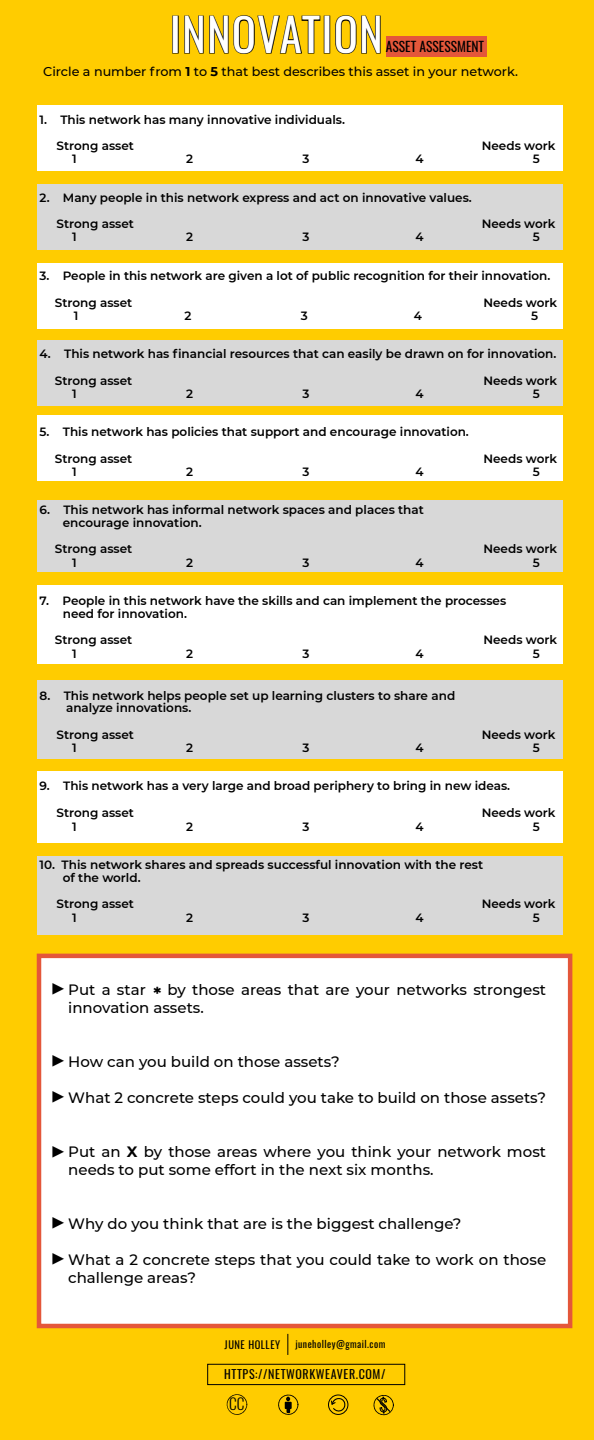
<style>
.page{position:relative;width:594px;height:1440px;background:#fc0}
.page>*{position:absolute;margin:0;border:0;box-sizing:border-box;transform-origin:0 0}
.t1{font:45px "Oswald";letter-spacing:.025em;color:#fff}
.t2{font:27px/36px "Montserrat";color:#000}
.t3{font:300 15.45px "Oswald";color:#000101}
.t4{font:500 15px/18px "Montserrat";color:#000}
.t5{font:13.5px "Oswald";color:#000}
.t6{font:500 12.75px "Montserrat";color:#000}
.t7{font:600 12px/26.2px "Montserrat";color:#000}
.t8{font:12px "Oswald";letter-spacing:.05em;color:#000}
.t9{font:10.5px "Oswald";letter-spacing:.05em;color:#000}
.t10{font:9.75px "Oswald";letter-spacing:.05em;color:#000}
.s1{font-weight:700}
.s2{font-weight:700;font-size:18px}
</style>
<div class="page">
<div style="left:172px;top:16px;width:7px;height:38px;border:2px solid #000"></div>
<svg style="left:184px;top:15px;width:137px;height:39px"></svg>
<div style="left:324px;top:16px;width:6px;height:38px;border:2px solid #000"></div>
<svg style="left:335px;top:15px;width:46px;height:39px"></svg>
<div style="left:37px;top:105px;width:525px;height:66px;background:#fff"></div>
<div style="left:37px;top:184px;width:525px;height:66px;background:#d8d8d8"></div>
<div style="left:37px;top:263px;width:525px;height:66px;background:#fff"></div>
<div style="left:37px;top:340px;width:525px;height:66px;background:#d8d8d8"></div>
<div style="left:37px;top:416px;width:525px;height:65px;background:#fff"></div>
<div style="left:37px;top:500px;width:525px;height:72px;background:#d8d8d8"></div>
<div style="left:37px;top:585px;width:525px;height:79px;background:#fff"></div>
<div style="left:37px;top:680px;width:525px;height:79px;background:#d8d8d8"></div>
<div style="left:37px;top:771px;width:525px;height:72px;background:#fff"></div>
<div style="left:37px;top:856px;width:525px;height:78px;background:#d8d8d8"></div>
<div style="left:386px;top:36px;width:100px;height:21px;background:#e4573a"></div>
<div style="left:39px;top:956px;width:531px;height:370px;background:#fff"></div>
<div style="left:37px;top:954px;width:535px;height:374px;border:4px solid #e4573a"></div>
<div style="left:207px;top:1364px;width:198px;height:21px;border:1px solid #000"></div>
<svg style="left:288px;top:1334px;width:1px;height:21px"></svg>
<svg style="left:373px;top:1395px;width:21px;height:21px"></svg>
<div style="left:328px;top:1395px;width:20px;height:20px;border:1px solid #000101;border-radius:50%"></div>
<svg style="left:331px;top:1396px;width:15px;height:16px"></svg>
<svg style="left:278px;top:1394px;width:20px;height:21px"></svg>
<svg style="left:226px;top:1394px;width:21px;height:21px"></svg>
<h1 class="t1" style="left:170px;top:-6px;width:214px">INNOVATION</h1>
<p class="t5" style="left:386px;top:35px;width:100px">ASSET ASSESSMENT</p>
<p class="t6" style="left:43px;top:63px;width:476px">Circle a number from <span class="s1">1</span> to <span class="s1">5</span> that best describes this asset in your network.</p>
<p class="t7" style="left:57px;top:106px;width:290px;text-indent:-17px">1. This network has many innovative individuals.<br>Strong asset</p>
<p class="t7" style="left:482px;top:132px;width:75px">Needs work</p>
<p class="t7" style="left:72px;top:146px;width:6px">1</p>
<p class="t7" style="left:186px;top:146px;width:8px">2</p>
<p class="t7" style="left:302px;top:146px;width:8px">3</p>
<p class="t7" style="left:415px;top:146px;width:10px">4</p>
<p class="t7" style="left:533px;top:146px;width:9px">5</p>
<p class="t7" style="left:57px;top:184px;width:417px;text-indent:-17px">2. Many people in this network express and act on innovative values.<br>Strong asset</p>
<p class="t7" style="left:482px;top:210px;width:75px">Needs work</p>
<p class="t7" style="left:72px;top:224px;width:6px">1</p>
<p class="t7" style="left:186px;top:224px;width:8px">2</p>
<p class="t7" style="left:302px;top:224px;width:8px">3</p>
<p class="t7" style="left:415px;top:224px;width:10px">4</p>
<p class="t7" style="left:533px;top:224px;width:9px">5</p>
<p class="t7" style="left:55px;top:263px;width:497px;text-indent:-15px">3. People in this network are given a lot of public recognition for their innovation.<br>Strong asset</p>
<p class="t7" style="left:483px;top:289px;width:75px">Needs work</p>
<p class="t7" style="left:74px;top:302px;width:6px">1</p>
<p class="t7" style="left:184px;top:302px;width:8px">2</p>
<p class="t7" style="left:301px;top:302px;width:8px">3</p>
<p class="t7" style="left:414px;top:302px;width:10px">4</p>
<p class="t7" style="left:531px;top:302px;width:9px">5</p>
<p class="t7" style="left:55px;top:341px;width:503px;text-indent:-15px">4. This network has financial resources that can easily be drawn on for innovation.<br>Strong asset</p>
<p class="t7" style="left:483px;top:367px;width:75px">Needs work</p>
<p class="t7" style="left:72px;top:380px;width:6px">1</p>
<p class="t7" style="left:186px;top:380px;width:8px">2</p>
<p class="t7" style="left:302px;top:380px;width:8px">3</p>
<p class="t7" style="left:415px;top:380px;width:10px">4</p>
<p class="t7" style="left:533px;top:380px;width:9px">5</p>
<p class="t7" style="left:55px;top:418px;width:415px;text-indent:-15px">5. This network has policies that support and encourage innovation.<br>Strong asset</p>
<p class="t7" style="left:483px;top:445px;width:75px">Needs work</p>
<p class="t7" style="left:72px;top:458px;width:6px">1</p>
<p class="t7" style="left:186px;top:458px;width:8px">2</p>
<p class="t7" style="left:302px;top:458px;width:8px">3</p>
<p class="t7" style="left:415px;top:458px;width:10px">4</p>
<p class="t7" style="left:533px;top:458px;width:9px">5</p>
<p class="t7" style="left:63px;top:503px;width:363px;line-height:12.8px;text-indent:-23px">6. This network has informal network spaces and places that encourage innovation.</p>
<p class="t7" style="left:55px;top:535px;width:79px">Strong asset</p>
<p class="t7" style="left:483px;top:535px;width:75px">Needs work</p>
<p class="t7" style="left:72px;top:549px;width:6px">1</p>
<p class="t7" style="left:186px;top:549px;width:8px">2</p>
<p class="t7" style="left:302px;top:549px;width:8px">3</p>
<p class="t7" style="left:415px;top:549px;width:10px">4</p>
<p class="t7" style="left:533px;top:549px;width:9px">5</p>
<p class="t7" style="left:63px;top:594px;width:445px;line-height:12.8px;text-indent:-23px">7. People in this network have the skills and can implement the processes need for innovation.</p>
<p class="t7" style="left:55px;top:626px;width:79px">Strong asset</p>
<p class="t7" style="left:483px;top:626px;width:75px">Needs work</p>
<p class="t7" style="left:72px;top:640px;width:6px">1</p>
<p class="t7" style="left:186px;top:640px;width:8px">2</p>
<p class="t7" style="left:302px;top:640px;width:8px">3</p>
<p class="t7" style="left:415px;top:640px;width:10px">4</p>
<p class="t7" style="left:533px;top:640px;width:9px">5</p>
<p class="t7" style="left:66px;top:688px;width:391px;line-height:12.8px;text-indent:-26px">8. This network helps people set up learning clusters to share and analyze innovations.</p>
<p class="t7" style="left:57px;top:721px;width:79px">Strong asset</p>
<p class="t7" style="left:482px;top:721px;width:75px">Needs work</p>
<p class="t7" style="left:72px;top:734px;width:6px">1</p>
<p class="t7" style="left:186px;top:734px;width:8px">2</p>
<p class="t7" style="left:302px;top:734px;width:8px">3</p>
<p class="t7" style="left:415px;top:734px;width:10px">4</p>
<p class="t7" style="left:533px;top:734px;width:9px">5</p>
<p class="t7" style="left:40px;top:772px;width:472px">9. This network has a very large and broad periphery to bring in new ideas.</p>
<p class="t7" style="left:57px;top:799px;width:79px">Strong asset</p>
<p class="t7" style="left:482px;top:799px;width:75px">Needs work</p>
<p class="t7" style="left:72px;top:813px;width:6px">1</p>
<p class="t7" style="left:186px;top:813px;width:8px">2</p>
<p class="t7" style="left:302px;top:813px;width:8px">3</p>
<p class="t7" style="left:415px;top:813px;width:10px">4</p>
<p class="t7" style="left:533px;top:813px;width:9px">5</p>
<p class="t7" style="left:63px;top:858px;width:422px;line-height:12.8px;text-indent:-23px">10. This network shares and spreads successful innovation with the rest of the world.</p>
<p class="t7" style="left:57px;top:890px;width:79px">Strong asset</p>
<p class="t7" style="left:482px;top:890px;width:75px">Needs work</p>
<p class="t7" style="left:72px;top:904px;width:6px">1</p>
<p class="t7" style="left:186px;top:904px;width:8px">2</p>
<p class="t7" style="left:302px;top:904px;width:8px">3</p>
<p class="t7" style="left:415px;top:904px;width:10px">4</p>
<p class="t7" style="left:533px;top:904px;width:9px">5</p>
<h2 class="t2" style="left:50px;top:968px;width:18px">▶</h2>
<p class="t4" style="left:68px;top:980px;width:479px">Put a star <span class="s2">*</span> by those areas that are your networks strongest innovation assets.</p>
<h2 class="t2" style="left:50px;top:1039px;width:18px">▶</h2>
<p class="t4" style="left:68px;top:1052px;width:273px">How can you build on those assets?</p>
<p class="t4" style="left:68px;top:1088px;width:479px">What 2 concrete steps could you take to build on those assets?</p>
<p class="t4" style="left:68px;top:1142px;width:479px">Put an <span class="s1">X</span> by those areas where you think your network most needs to put some effort in the next six months.</p>
<p class="t4" style="left:68px;top:1214px;width:395px">Why do you think that are is the biggest challenge?</p>
<p class="t4" style="left:68px;top:1250px;width:479px">What a 2 concrete steps that you could take to work on those challenge areas?</p>
<h2 class="t2" style="left:50px;top:1076px;width:18px">▶</h2>
<h2 class="t2" style="left:50px;top:1130px;width:18px">▶</h2>
<h2 class="t2" style="left:50px;top:1201px;width:18px">▶ ▶</h2>
<p class="t10" style="left:295px;top:1335px;width:91px">juneholley@gmail.com</p>
<p class="t9" style="left:225px;top:1335px;width:57px">JUNE HOLLEY</p>
<p class="t8" style="left:224px;top:1364px;width:163px">HTTPS://NETWORKWEAVER.COM/</p>
<p class="t3" style="left:229px;top:1390px;width:17px">CC</p>
</div>
